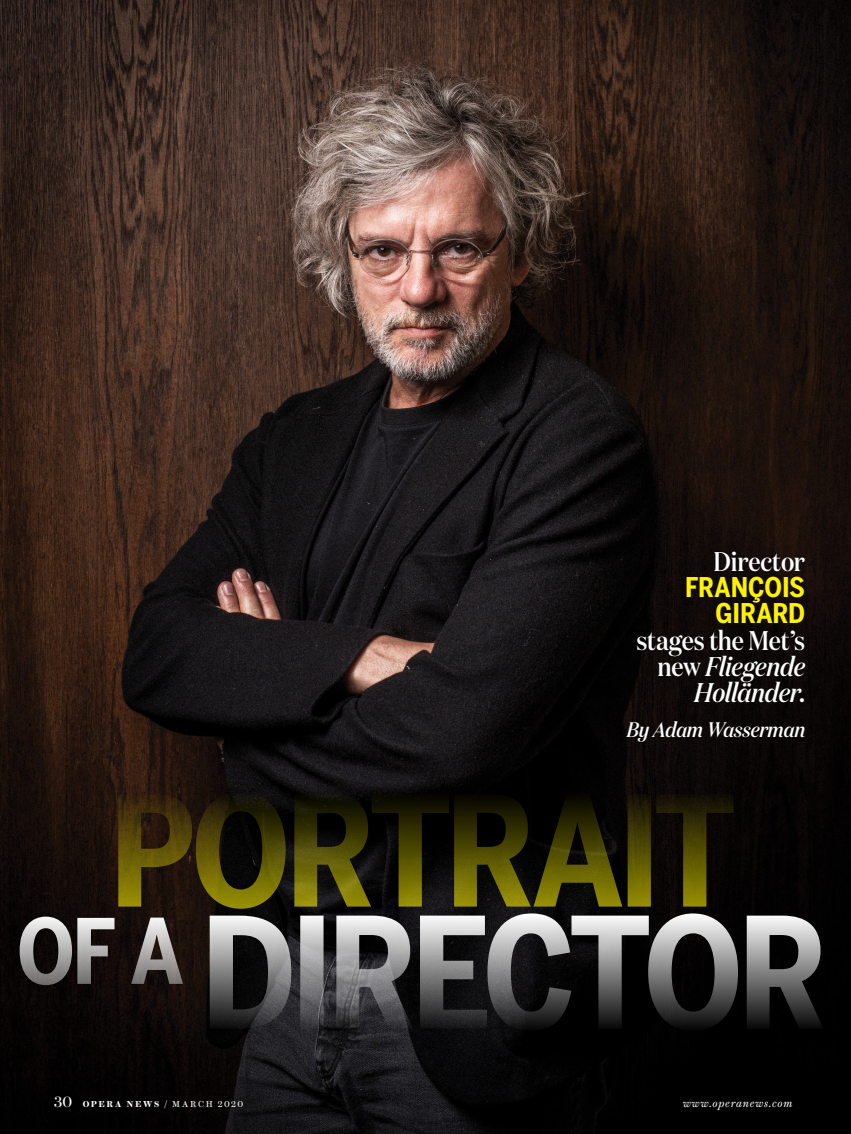
<style>
.page{position:relative;width:851px;height:1134px;background:#fff}
.page>*{position:absolute;margin:0;border:0;box-sizing:border-box;transform-origin:0 0}
.t1{font:500 27px/26.2px "Domaine Display Narrow";letter-spacing:-.005em;color:#fff;text-align:right}
.t2{font:700 27px/26.2px "Benton Sans Cond";letter-spacing:-.005em;color:#fff200;text-align:right}
.t3{font:italic 500 21px "Domaine Display Narrow";letter-spacing:-.005em;color:#fff}
.t4{font:italic 11.25px "Brunel Text";letter-spacing:.07em;color:#fff}
.t5{font:600 8.7px "Brunel Text";letter-spacing:.185em;color:#fff}
.s1{font-style:italic}
.s2{font-family:"Brunel Deck";font-weight:400;font-size:15px}
.s3{font-weight:400}
</style>
<div class="page">
<img style="left:0;top:0;width:850px;height:1134px">
<svg style="left:20px;top:913px;width:803px;height:118px;background:#4a4849"></svg>
<svg style="left:118px;top:791px;width:615px;height:118px;background:#2e2906"></svg>
<p class="t1" style="left:713px;top:548px;width:93px">Director</p>
<p class="t2" style="left:685px;top:574px;width:121px">FRANÇOIS<br>GIRARD</p>
<p class="t1" style="left:636px;top:627px;width:170px">stages the Met’s new <span class="s1">Fliegende<br>Holländer</span>.</p>
<p class="t3" style="left:626px;top:717px;width:180px">By Adam Wasserman</p>
<p class="t5" style="left:54px;top:1099px;width:190px"><span class="s2">30</span> OPERA NEWS / <span class="s3">MARCH 2020</span></p>
<p class="t4" style="left:683px;top:1097px;width:111px">www.operanews.com</p>
</div>
